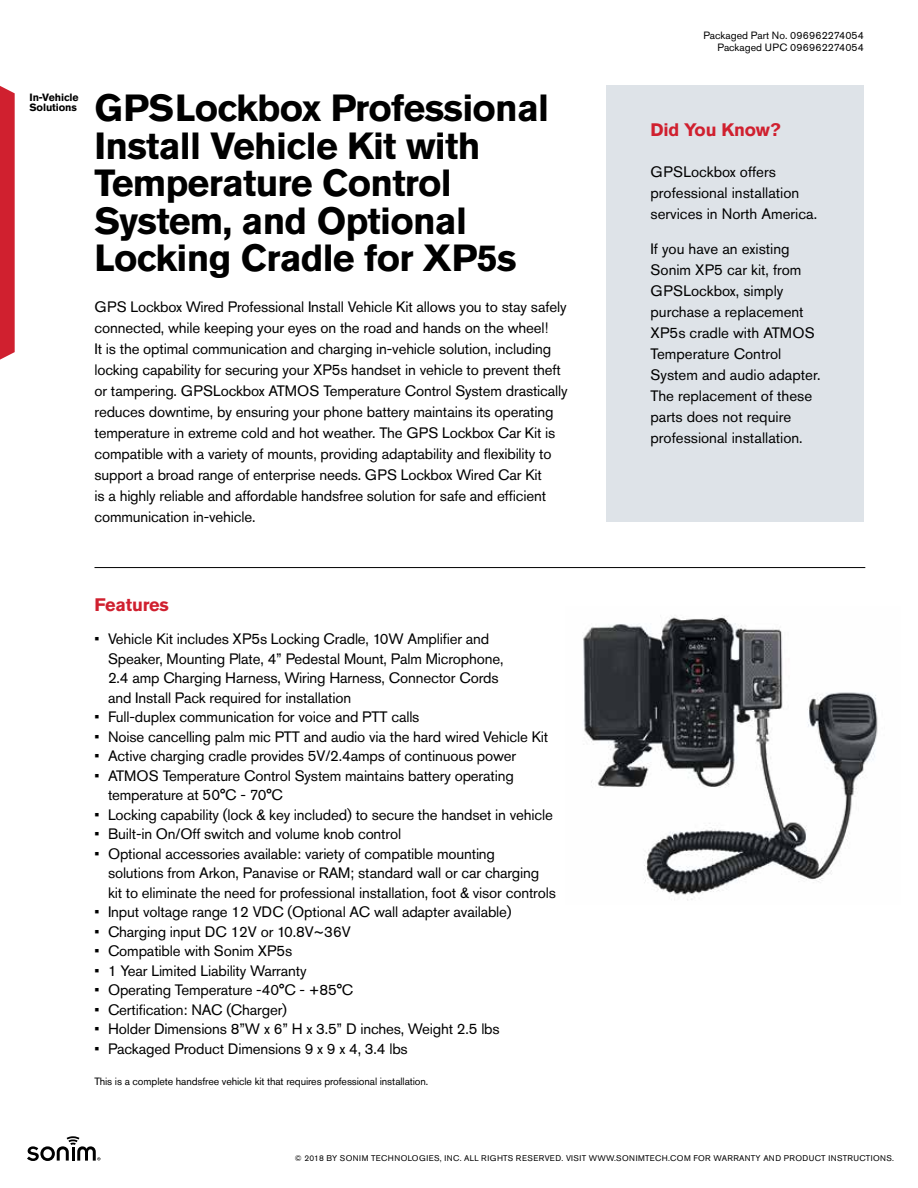
<style>
.page{position:relative;width:918px;height:1188px;background:#fff}
.page>*{position:absolute;margin:0;border:0;box-sizing:border-box;transform-origin:0 0}
.t1{font:700 37.5px/37.5px "Akzidenz Grotesk Pro";letter-spacing:-.02em;color:#000}
.t2{font:700 18px "Akzidenz Grotesk Pro";letter-spacing:-.01em;color:#d0202f}
.t3{font:15px/21px "Akzidenz Grotesk Pro";letter-spacing:-.01em;color:#000}
.t4{font:10.5px/12px "Akzidenz Grotesk Pro";letter-spacing:-.01em;color:#000;text-align:right}
.t5{font:700 10.5px/10.5px "Akzidenz Grotesk Pro";letter-spacing:-.01em;color:#000}
.t6{font:8.25px "Akzidenz Grotesk Pro";letter-spacing:.05em;color:#000}
</style>
<div class="page">
<img style="left:583px;top:616px;width:295px;height:285px">
<svg style="left:0;top:86px;width:15px;height:274px;background:#d22a39"></svg>
<svg style="left:27px;top:1136px;width:73px;height:25px"></svg>
<div style="left:606px;top:86px;width:258px;height:436px;background:#dee3e8"></div>
<hr style="left:94px;top:567px;width:771px;height:1px;background:#000">
<p class="t5" style="left:30px;top:92px;width:51px">In-Vehicle<br>Solutions</p>
<h1 class="t1" style="left:94px;top:89px;width:456px">GPSLockbox Professional<br>Install Vehicle Kit with<br>Temperature Control<br>System, and Optional<br>Locking Cradle for XP5s</h1>
<p class="t3" style="left:94px;top:297px;width:475px">GPS Lockbox Wired Professional Install Vehicle Kit allows you to stay safely connected, while keeping your eyes on the road and hands on the wheel!<br>It is the optimal communication and charging in-vehicle solution, including locking capability for securing your XP5s handset in vehicle to prevent theft or tampering. GPSLockbox ATMOS Temperature Control System drastically reduces downtime, by ensuring your phone battery maintains its operating temperature in extreme cold and hot weather. The GPS Lockbox Car Kit is compatible with a variety of mounts, providing adaptability and flexibility to support a broad range of enterprise needs. GPS Lockbox Wired Car Kit<br>is a highly reliable and affordable handsfree solution for safe and efficient communication in-vehicle.</p>
<p class="t4" style="left:703px;top:30px;width:162px">Packaged Part No. 096962274054<br>Packaged UPC 096962274054</p>
<p class="t2" style="left:651px;top:118px;width:132px">Did You Know?</p>
<p class="t3" style="left:651px;top:161px;width:168px">GPSLockbox offers professional installation services in North America.</p>
<p class="t3" style="left:651px;top:238px;width:172px">If you have an existing<br>Sonim XP5 car kit, from<br>GPSLockbox, simply purchase a replacement<br>XP5s cradle with ATMOS<br>Temperature Control<br>System and audio adapter.<br>The replacement of these parts does not require professional installation.</p>
<p class="t2" style="left:94px;top:593px;width:76px">Features</p>
<p class="t3" style="left:108px;top:629px;width:397px;line-height:19.5px;text-indent:-14px">• Vehicle Kit includes XP5s Locking Cradle, 10W Amplifier and Speaker, Mounting Plate, 4” Pedestal Mount, Palm Microphone, 2.4 amp Charging Harness, Wiring Harness, Connector Cords and Install Pack required for installation</p>
<p class="t3" style="left:94px;top:707px;width:327px">• Full-duplex communication for voice and PTT calls</p>
<p class="t3" style="left:94px;top:726px;width:455px">• Noise cancelling palm mic PTT and audio via the hard wired Vehicle Kit</p>
<p class="t3" style="left:94px;top:746px;width:423px">• Active charging cradle provides 5V/2.4amps of continuous power</p>
<p class="t3" style="left:108px;top:766px;width:407px;line-height:19.5px;text-indent:-14px">• ATMOS Temperature Control System maintains battery operating temperature at 50°C - 70°C</p>
<p class="t3" style="left:94px;top:804px;width:460px">• Locking capability (lock &amp; key included) to secure the handset in vehicle</p>
<p class="t3" style="left:94px;top:824px;width:308px">• Built-in On/Off switch and volume knob control</p>
<p class="t3" style="left:108px;top:844px;width:449px;line-height:19.5px;text-indent:-14px">• Optional accessories available: variety of compatible mounting<br>solutions from Arkon, Panavise or RAM; standard wall or car charging kit to eliminate the need for professional installation, foot &amp; visor controls</p>
<p class="t3" style="left:94px;top:902px;width:419px">• Input voltage range 12 VDC (Optional AC wall adapter available)</p>
<p class="t3" style="left:94px;top:921px;width:258px">• Charging input DC 12V or 10.8V~36V</p>
<p class="t3" style="left:94px;top:941px;width:199px">• Compatible with Sonim XP5s</p>
<p class="t3" style="left:94px;top:960px;width:214px">• 1 Year Limited Liability Warranty</p>
<p class="t3" style="left:94px;top:980px;width:260px">• Operating Temperature -40°C - +85°C</p>
<p class="t3" style="left:94px;top:999px;width:194px">• Certification: NAC (Charger)</p>
<p class="t3" style="left:94px;top:1019px;width:407px">• Holder Dimensions 8”W x 6” H x 3.5” D inches, Weight 2.5 lbs</p>
<p class="t3" style="left:94px;top:1038px;width:315px">• Packaged Product Dimensions 9 x 9 x 4, 3.4 lbs</p>
<p class="t4" style="left:94px;top:1076px;width:335px">This is a complete handsfree vehicle kit that requires professional installation.</p>
<p class="t6" style="left:295px;top:1153px;width:601px">© 2018 BY SONIM TECHNOLOGIES, INC. ALL RIGHTS RESERVED. VISIT WWW.SONIMTECH.COM FOR WARRANTY AND PRODUCT INSTRUCTIONS.</p>
</div>
